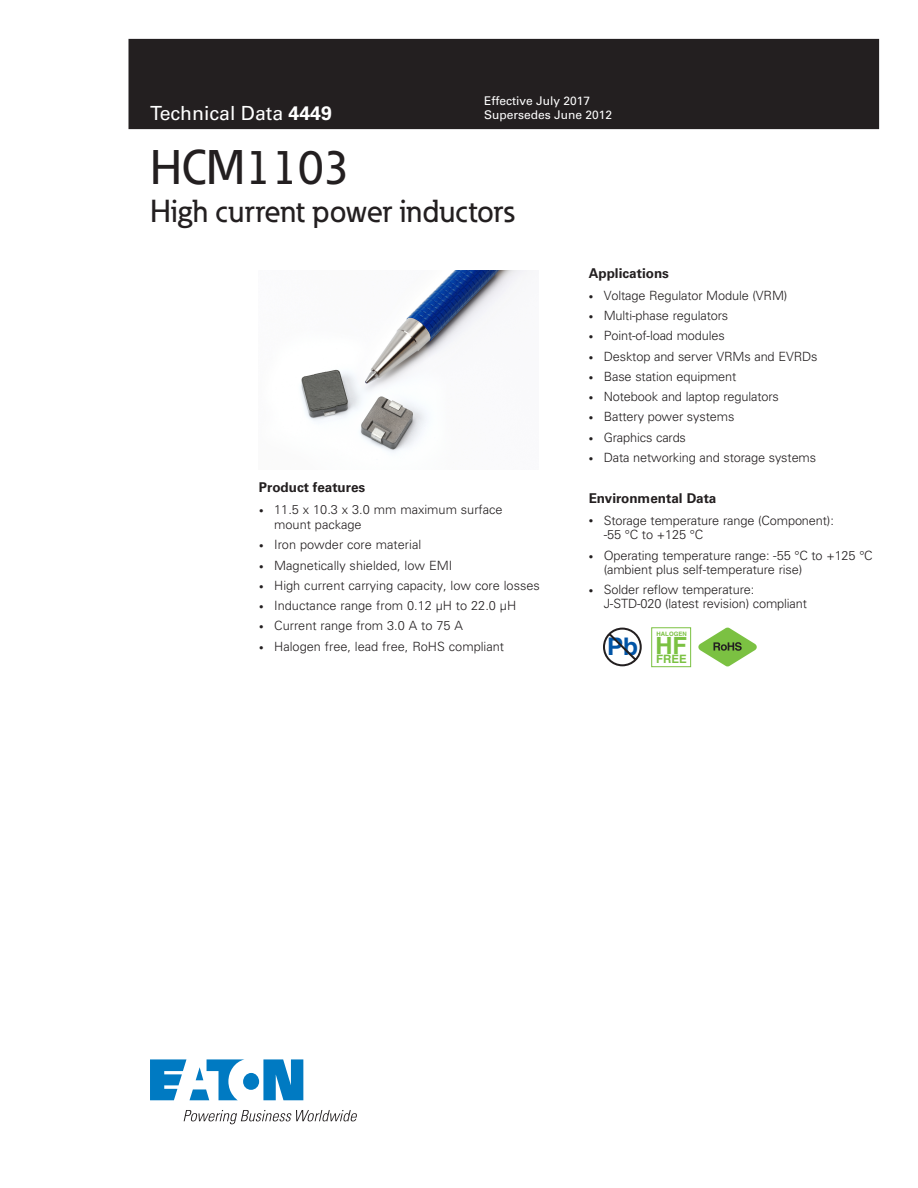
<style>
.page{position:relative;width:918px;height:1188px;background:#fff}
.page>*{position:absolute;margin:0;border:0;box-sizing:border-box;transform-origin:0 0}
._00_Product{font:500 48px "Eaton";color:#231f20}
._00_Product-2{font:500 31.5px "Eaton";color:#231f20}
.t1{font:700 24.3px "Helvetica";color:#0154a6}
.t2{font:700 23.7px "Helvetica";color:#7bc142}
._00_Application{font:19.5px "Univers LT Std";color:#fff}
._01_Head2{font:700 13.5px "Univers LT Std";color:#231f20}
.t3{font:300 12.75px/14.1px "Univers";letter-spacing:-.01em;color:#231f20}
.t4{font:12px/14.7px "Univers LT Std";color:#fff}
.t5{font:700 11.55px "Helvetica";color:#7bc142}
.t6{font:700 6px "Helvetica";color:#7bc142}
.s1{font-weight:700}
.s2{font-size:9px}
</style>
<div class="page">
<svg style="left:150px;top:1059px;width:153px;height:41px"></svg>
<svg style="left:184px;top:1110px;width:173px;height:14px"></svg>
<div style="left:129px;top:39px;width:750px;height:90px;background:#231f20"></div>
<svg style="left:603px;top:628px;width:39px;height:38px"></svg>
<div style="left:652px;top:628px;width:39px;height:39px;border:1px solid #7bc142"></div>
<svg style="left:698px;top:628px;width:59px;height:38px"></svg>
<img style="left:301px;top:270px;width:226px;height:183px">
<p class="_00_Application" style="left:150px;top:102px;width:183px">Technical Data <span class="s1">4449</span></p>
<p class="t4" style="left:484px;top:93px;width:130px">Effective July 2017<br>Supersedes June 2012</p>
<p class="_00_Product" style="left:150px;top:138px;width:202px">HCM1103</p>
<p class="_00_Product-2" style="left:150px;top:191px;width:366px">High current power inductors</p>
<p class="_01_Head2" style="left:259px;top:479px;width:108px">Product features</p>
<p class="t3" style="left:274px;top:502px;width:230px;line-height:15.3px;text-indent:-15px"><span class="s2">•</span> 11.5 x 10.3 x 3.0 mm maximum surface mount package</p>
<p class="t3" style="left:259px;top:538px;width:164px"><span class="s2">•</span> Iron powder core material</p>
<p class="t3" style="left:259px;top:558px;width:195px"><span class="s2">•</span> Magnetically shielded, low EMI</p>
<p class="t3" style="left:259px;top:578px;width:282px"><span class="s2">•</span> High current carrying capacity, low core losses</p>
<p class="t3" style="left:259px;top:598px;width:259px"><span class="s2">•</span> Inductance range from 0.12 µH to 22.0 µH</p>
<p class="t3" style="left:259px;top:619px;width:205px"><span class="s2">•</span> Current range from 3.0 A to 75 A</p>
<p class="t3" style="left:259px;top:639px;width:246px"><span class="s2">•</span> Halogen free, lead free, RoHS compliant</p>
<p class="_01_Head2" style="left:589px;top:266px;width:82px">Applications</p>
<p class="t3" style="left:589px;top:288px;width:200px"><span class="s2">•</span> Voltage Regulator Module (VRM)</p>
<p class="t3" style="left:589px;top:309px;width:141px"><span class="s2">•</span> Multi-phase regulators</p>
<p class="t3" style="left:589px;top:329px;width:138px"><span class="s2">•</span> Point-of-load modules</p>
<p class="t3" style="left:589px;top:349px;width:230px"><span class="s2">•</span> Desktop and server VRMs and EVRDs</p>
<p class="t3" style="left:589px;top:369px;width:149px"><span class="s2">•</span> Base station equipment</p>
<p class="t3" style="left:589px;top:390px;width:192px"><span class="s2">•</span> Notebook and laptop regulators</p>
<p class="t3" style="left:589px;top:410px;width:147px"><span class="s2">•</span> Battery power systems</p>
<p class="t3" style="left:589px;top:430px;width:99px"><span class="s2">•</span> Graphics cards</p>
<p class="t3" style="left:589px;top:450px;width:229px"><span class="s2">•</span> Data networking and storage systems</p>
<p class="_01_Head2" style="left:589px;top:491px;width:129px">Environmental Data</p>
<p class="t3" style="left:604px;top:513px;width:232px;text-indent:-15px"><span class="s2">•</span> Storage temperature range (Component): -55 °C to +125 °C</p>
<p class="t3" style="left:604px;top:548px;width:271px;text-indent:-15px"><span class="s2">•</span> Operating temperature range: -55 °C to +125 °C (ambient plus self-temperature rise)</p>
<p class="t3" style="left:604px;top:582px;width:205px;text-indent:-15px"><span class="s2">•</span> Solder reflow temperature:<br>J-STD-020 (latest revision) compliant</p>
<p class="t1" style="left:607px;top:632px;width:33px">Pb</p>
<p class="t6" style="left:657px;top:630px;width:32px">HALOGEN</p>
<p class="t2" style="left:655px;top:631px;width:33px">HF</p>
<p class="t5" style="left:656px;top:652px;width:32px">FREE</p>
</div>
